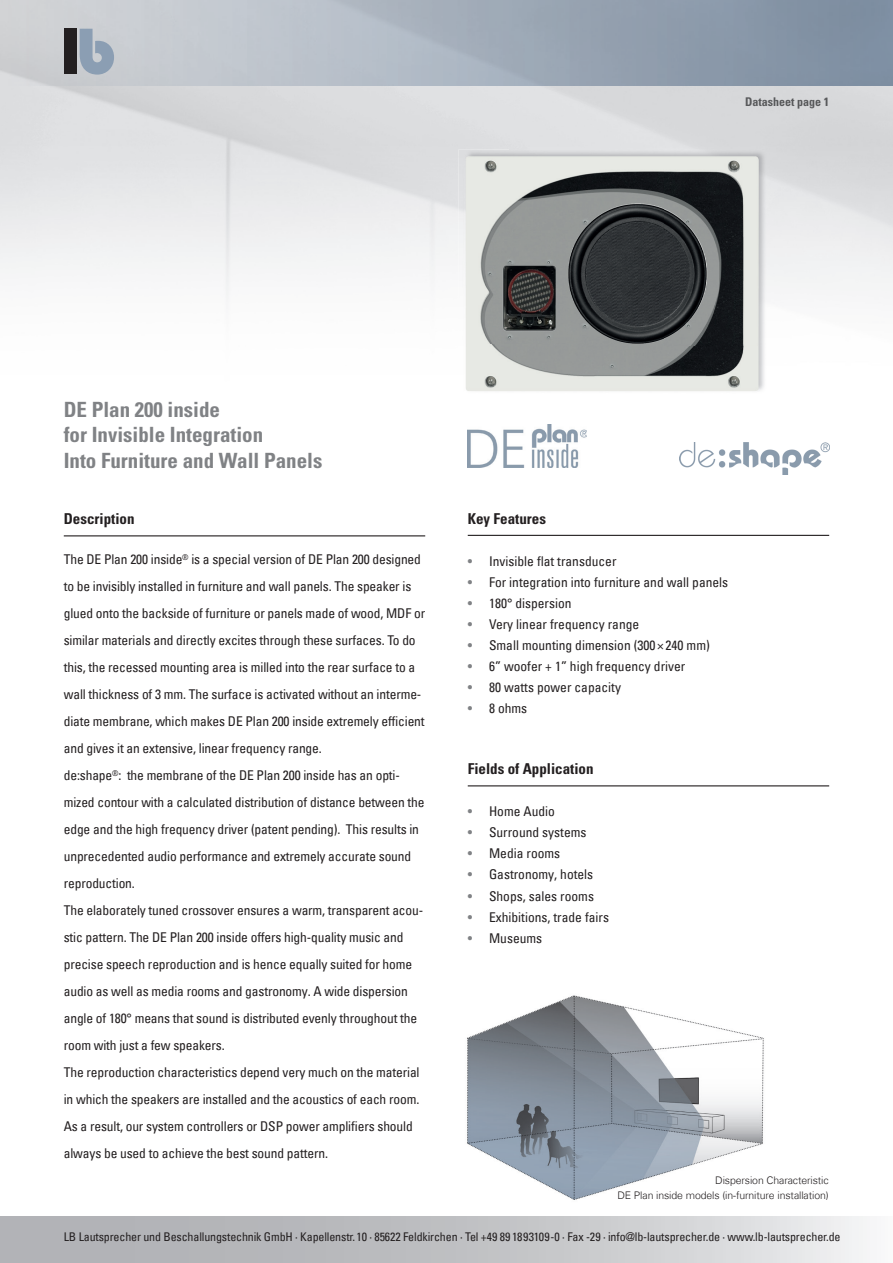
<style>
.page{position:relative;width:893px;height:1263px;background:#fff}
.page>*{position:absolute;margin:0;border:0;box-sizing:border-box;transform-origin:0 0}
.t1{font:700 condensed 21px/25.2px "Univers LT Std";color:#808285}
.t2{font:700 condensed 15px "Univers LT Std";color:#231f20}
.t3{font:condensed 13.5px/27px "Univers Com 57";letter-spacing:-.01em;color:#231f20}
.t4{font:condensed 12px "Univers Com 57";letter-spacing:-.01em;color:#231f20}
.t5{font:700 condensed 12px "Univers LT Std";color:#57585a}
.t6{font:300 10.5px/15px "Univers Com 45";letter-spacing:-.01em;color:#231f20;text-align:right}
.s1{color:#808285}
</style>
<div class="page">
<svg style="left:0;top:1216px;width:867px;height:47px;background:#c4c5c8"></svg>
<img style="left:0;top:0;width:893px;height:85px">
<div style="left:64px;top:29px;width:13px;height:45px;background:#231f20"></div>
<svg style="left:80px;top:29px;width:34px;height:46px;background:#a0aebd"></svg>
<hr style="left:468px;top:535px;width:361px;height:1px;background:#231f20">
<hr style="left:468px;top:785px;width:361px;height:1px;background:#231f20">
<hr style="left:64px;top:535px;width:361px;height:1px;background:#231f20">
<img style="left:468px;top:425px;width:119px;height:43px">
<img style="left:679px;top:443px;width:150px;height:31px">
<img style="left:509px;top:150px;width:258px;height:243px">
<img style="left:458px;top:150px;width:51px;height:242px">
<img style="left:509px;top:150px;width:256px;height:1px">
<img style="left:467px;top:995px;width:297px;height:205px">
<p class="t5" style="left:745px;top:95px;width:85px">Datasheet page 1</p>
<h1 class="t1" style="left:64px;top:397px;width:260px">DE Plan 200 inside<br>for Invisible Integration<br>Into Furniture and Wall Panels</h1>
<p class="t2" style="left:64px;top:509px;width:72px">Description</p>
<p class="t3" style="left:64px;top:546px;width:363px">The DE Plan 200 inside<sup>®</sup> is a special version of DE Plan 200 designed to be invisibly installed in furniture and wall panels. The speaker is glued onto the backside of furniture or panels made of wood, MDF or similar materials and directly excites through these surfaces. To do this, the recessed mounting area is milled into the rear surface to a wall thickness of 3 mm. The surface is activated without an interme&shy;diate membrane, which makes DE Plan 200 inside extremely efficient and gives it an extensive, linear frequency range.<br>de:shape<sup>®</sup>: the membrane of the DE Plan 200 inside has an opti&shy;mized contour with a calculated distribution of distance between the edge and the high frequency driver (patent pending). This results in unprecedented audio performance and extremely accurate sound reproduction.<br>The elaborately tuned crossover ensures a warm, transparent acou&shy;stic pattern. The DE Plan 200 inside offers high-quality music and precise speech reproduction and is hence equally suited for home audio as well as media rooms and gastronomy. A wide dispersion angle of 180° means that sound is distributed evenly throughout the room with just a few speakers.<br>The reproduction characteristics depend very much on the material in which the speakers are installed and the acoustics of each room.<br>As a result, our system controllers or DSP power amplifiers should always be used to achieve the best sound pattern.</p>
<p class="t2" style="left:468px;top:509px;width:80px">Key Features</p>
<p class="t3" style="left:468px;top:547px;width:150px"><span class="s1">•</span> Invisible flat transducer</p>
<p class="t3" style="left:468px;top:568px;width:262px"><span class="s1">•</span> For integration into furniture and wall panels</p>
<p class="t3" style="left:468px;top:589px;width:105px"><span class="s1">•</span> 180° dispersion</p>
<p class="t3" style="left:468px;top:610px;width:173px"><span class="s1">•</span> Very linear frequency range</p>
<p class="t3" style="left:468px;top:631px;width:244px"><span class="s1">•</span> Small mounting dimension (300 × 240 mm)</p>
<p class="t3" style="left:468px;top:652px;width:219px"><span class="s1">•</span> 6” woofer + 1” high frequency driver</p>
<p class="t3" style="left:468px;top:673px;width:155px"><span class="s1">•</span> 80 watts power capacity</p>
<p class="t3" style="left:468px;top:694px;width:61px"><span class="s1">•</span> 8 ohms</p>
<p class="t2" style="left:468px;top:760px;width:127px">Fields of Application</p>
<p class="t3" style="left:468px;top:798px;width:89px"><span class="s1">•</span> Home Audio</p>
<p class="t3" style="left:468px;top:819px;width:120px"><span class="s1">•</span> Surround systems</p>
<p class="t3" style="left:468px;top:840px;width:94px"><span class="s1">•</span> Media rooms</p>
<p class="t3" style="left:468px;top:861px;width:127px"><span class="s1">•</span> Gastronomy, hotels</p>
<p class="t3" style="left:468px;top:882px;width:128px"><span class="s1">•</span> Shops, sales rooms</p>
<p class="t3" style="left:468px;top:903px;width:143px"><span class="s1">•</span> Exhibitions, trade fairs</p>
<p class="t3" style="left:468px;top:924px;width:76px"><span class="s1">•</span> Museums</p>
<p class="t6" style="left:617px;top:1173px;width:213px">Dispersion Characteristic<br>DE Plan inside models (in-furniture installation)</p>
<p class="t4" style="left:64px;top:1229px;width:778px">LB Lautsprecher und Beschallungstechnik GmbH · Kapellenstr. 10 · 85622 Feldkirchen · Tel +49 89 1893109-0 · Fax -29 · info@lb-lautsprecher.de · www.lb-lautsprecher.de</p>
</div>
